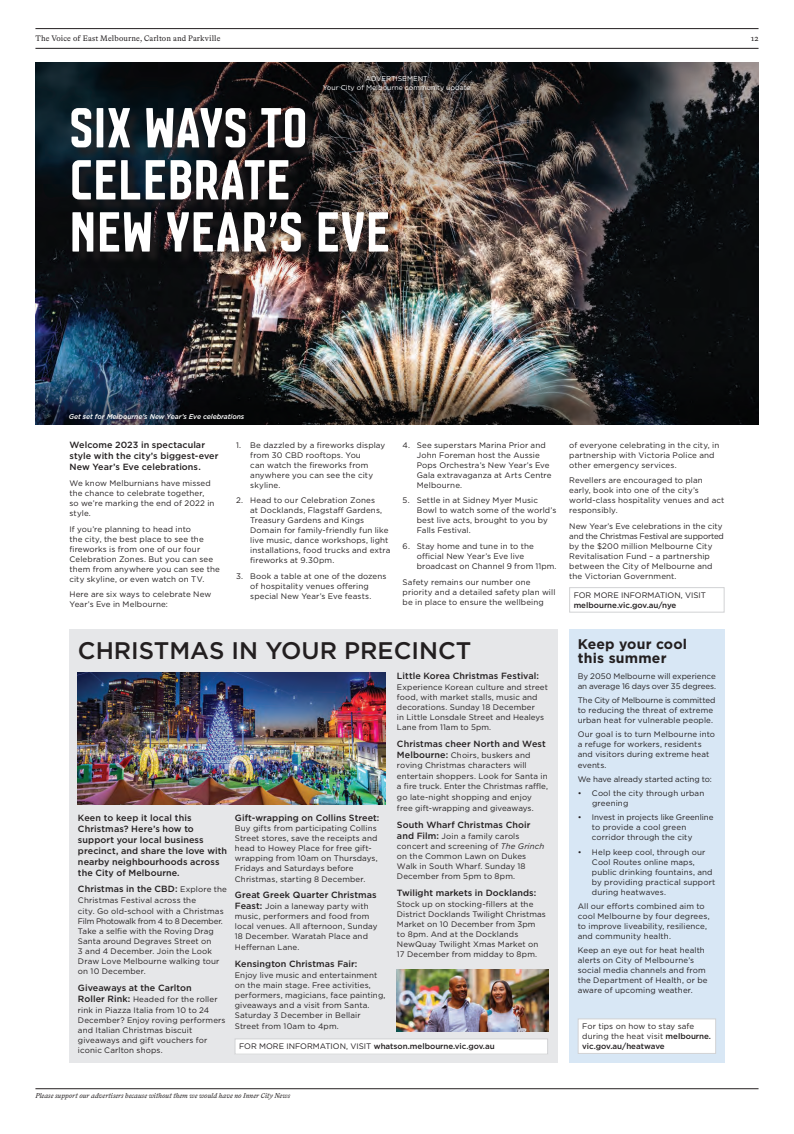
<style>
.page{position:relative;width:794px;height:1134px;background:#fff}
.page>*{position:absolute;margin:0;border:0;box-sizing:border-box;transform-origin:0 0}
.t1{font:59.5px/52.1px "Co M";letter-spacing:-.01em;color:#fff}
.t2{font:500 24px "Gotham";color:#231f20}
.t3{font:700 14px/14px "Gotham";letter-spacing:.01em;color:#231f20}
.t4{font:500 9px/11px "Gotham";letter-spacing:.01em;color:#231f20}
.t5{font:8px/10px "Gotham";letter-spacing:.015em;color:#231f20}
.t6{font:500 8px "Gotham";color:#231f20}
.t7{font:8px/10px "Gotham";letter-spacing:-.01em;color:#231f20}
.t8{font:8px "Bradford LL";letter-spacing:.02em;color:#231f20}
.t9{font:8px "Gotham";letter-spacing:-.005em;color:#231f20}
.t10{font:italic 7px "Bradford LL";color:#231f20}
.t11{font:7px/9px "Gotham";color:#fff;text-align:center}
.t12{font:italic 500 7px "Gotham";letter-spacing:-.01em;color:#fff}
.s1{font-weight:500}
.s2{font-weight:500;font-size:9px}
.s3{font-style:italic}
.s4{font-weight:400;font-size:8px}
.s5{font-weight:400}
</style>
<div class="page">
<img style="left:35px;top:62px;width:714px;height:284px">
<img style="left:35px;top:346px;width:723px;height:78px">
<div style="left:569px;top:587px;width:155px;height:25px;border:1px solid #d1d2d4"></div>
<div style="left:73px;top:110px;width:327px;height:154px;background:#231f20;opacity:.75"></div>
<div style="left:69px;top:630px;width:489px;height:433px;background:#e6e7e9"></div>
<img style="left:397px;top:969px;width:151px;height:63px">
<div style="left:569px;top:630px;width:155px;height:433px;background:#d8e7f5"></div>
<img style="left:78px;top:672px;width:308px;height:132px">
<div style="left:578px;top:1019px;width:137px;height:34px;background:#fff"></div>
<div style="left:578px;top:1018px;width:138px;height:36px;border:1px solid #d1d2d4"></div>
<div style="left:235px;top:1039px;width:312px;height:15px;background:#fff"></div>
<div style="left:235px;top:1038px;width:313px;height:16px;border:1px solid #d1d2d4"></div>
<hr style="left:35px;top:48px;width:723px;height:1px;background:#231f20">
<hr style="left:35px;top:28px;width:723px;height:1px;background:#231f20">
<hr style="left:35px;top:1088px;width:723px;height:1px;background:#231f20">
<p class="t8" style="left:35px;top:33px;width:186px">The Voice of East Melbourne, Carlton and Parkville</p>
<p class="t8" style="left:750px;top:33px;width:9px">12</p>
<p class="t11" style="left:323px;top:74px;width:149px">ADVERTISEMENT<br>Your City of Melbourne community update</p>
<h1 class="t1" style="left:69px;top:97px;width:323px">SIX WAYS TO<br>CELEBRATE<br>NEW YEAR’S EVE</h1>
<p class="t12" style="left:69px;top:412px;width:177px">Get set for Melbourne’s New Year’s Eve celebrations</p>
<p class="t4" style="left:69px;top:440px;width:151px">Welcome 2023 in spectacular style with the city’s biggest-ever<br>New Year’s Eve celebrations.</p>
<p class="t5" style="left:69px;top:478px;width:147px">We know Melburnians have missed the chance to celebrate together, so we’re marking the end of 2022 in style.</p>
<p class="t5" style="left:69px;top:524px;width:152px">If you’re planning to head into<br>the city, the best place to see the fireworks is from one of our four<br>Celebration Zones. But you can see them from anywhere you can see the city skyline, or even watch on TV.</p>
<p class="t5" style="left:69px;top:589px;width:143px">Here are six ways to celebrate New<br>Year’s Eve in Melbourne:</p>
<p class="t5" style="left:250px;top:440px;width:136px;text-indent:-14px">1. Be dazzled by a fireworks display from 30 CBD rooftops. You<br>can watch the fireworks from anywhere you can see the city skyline.</p>
<p class="t5" style="left:250px;top:495px;width:142px;text-indent:-14px">2. Head to our Celebration Zones<br>at Docklands, Flagstaff Gardens,<br>Treasury Gardens and Kings<br>Domain for family-friendly fun like live music, dance workshops, light installations, food trucks and extra fireworks at 9.30pm.</p>
<p class="t5" style="left:236px;top:571px;width:152px;text-align:center">3. Book a table at one of the dozens of hospitality venues offering<br>special New Year’s Eve feasts.</p>
<p class="t5" style="left:417px;top:440px;width:136px;text-indent:-14px">4. See superstars Marina Prior and<br>John Foreman host the Aussie<br>Pops Orchestra’s New Year’s Eve<br>Gala extravaganza at Arts Centre<br>Melbourne.</p>
<p class="t5" style="left:417px;top:495px;width:141px;text-indent:-14px">5. Settle in at Sidney Myer Music<br>Bowl to watch some of the world’s best live acts, brought to you by<br>Falls Festival.</p>
<p class="t5" style="left:417px;top:541px;width:141px;text-indent:-14px">6. Stay home and tune in to the official New Year’s Eve live broadcast on Channel 9 from 11pm.</p>
<p class="t5" style="left:402px;top:577px;width:154px">Safety remains our number one priority and a detailed safety plan will be in place to ensure the wellbeing</p>
<p class="t5" style="left:569px;top:440px;width:152px">of everyone celebrating in the city, in partnership with Victoria Police and other emergency services.</p>
<p class="t5" style="left:569px;top:475px;width:157px">Revellers are encouraged to plan early, book into one of the city’s world-class hospitality venues and act responsibly.</p>
<p class="t5" style="left:569px;top:521px;width:156px">New Year’s Eve celebrations in the city and the Christmas Festival are supported by the $200 million Melbourne City Revitalisation Fund – a partnership between the City of Melbourne and the Victorian Government.</p>
<p class="t5" style="left:573px;top:590px;width:134px">FOR MORE INFORMATION, VISIT</p>
<p class="t6" style="left:573px;top:600px;width:104px">melbourne.vic.gov.au/nye</p>
<h3 class="t3" style="left:578px;top:637px;width:111px">Keep your cool this summer</h3>
<p class="t7" style="left:578px;top:671px;width:140px">By 2050 Melbourne will experience an average 16 days over 35 degrees.</p>
<p class="t5" style="left:578px;top:695px;width:139px">The City of Melbourne is committed to reducing the threat of extreme urban heat for vulnerable people.</p>
<p class="t5" style="left:578px;top:729px;width:139px">Our goal is to turn Melbourne into a refuge for workers, residents and visitors during extreme heat events.</p>
<p class="t9" style="left:578px;top:774px;width:136px">We have already started acting to:</p>
<p class="t5" style="left:592px;top:788px;width:114px;text-indent:-14px">• Cool the city through urban greening</p>
<p class="t5" style="left:592px;top:812px;width:123px;text-indent:-14px">• Invest in projects like Greenline to provide a cool green corridor through the city</p>
<p class="t5" style="left:592px;top:846px;width:125px;text-indent:-14px">• Help keep cool, through our<br>Cool Routes online maps, public drinking fountains, and by providing practical support during heatwaves.</p>
<p class="t5" style="left:578px;top:901px;width:133px">All our efforts combined aim to cool Melbourne by four degrees, to improve liveability, resilience, and community health.</p>
<p class="t5" style="left:578px;top:945px;width:131px">Keep an eye out for heat health alerts on City of Melbourne’s social media channels and from the Department of Health, or be aware of upcoming weather.</p>
<p class="t5" style="left:582px;top:1021px;width:130px">For tips on how to stay safe during the heat visit <span class="s1">melbourne.</span></p>
<h2 class="t2" style="left:78px;top:635px;width:395px">CHRISTMAS IN YOUR PRECINCT</h2>
<p class="t4" style="left:397px;top:671px;width:144px">Little Korea Christmas Festival:</p>
<p class="t5" style="left:397px;top:682px;width:152px">Experience Korean culture and street food, with market stalls, music and decorations. Sunday 18 December<br>in Little Lonsdale Street and Healeys Lane from 11am to 5pm.</p>
<p class="t4" style="left:397px;top:738px;width:150px">Christmas cheer North and West</p>
<p class="t5" style="left:397px;top:750px;width:135px"><span class="s2">Melbourne:</span> Choirs, buskers and roving Christmas characters will</p>
<p class="t5" style="left:397px;top:771px;width:152px">entertain shoppers. Look for Santa in a fire truck. Enter the Christmas raffle,</p>
<p class="t5" style="left:397px;top:792px;width:138px;line-height:11px">go late-night shopping and enjoy free gift-wrapping and giveaways.</p>
<p class="t4" style="left:397px;top:819px;width:135px">South Wharf Christmas Choir</p>
<p class="t5" style="left:397px;top:831px;width:149px"><span class="s2">and Film:</span> Join a family carols concert and screening of <span class="s3">The Grinch </span>on the Common Lawn on Dukes<br>Walk in South Wharf. Sunday 18<br>December from 5pm to 8pm.</p>
<p class="t4" style="left:397px;top:887px;width:141px">Twilight markets in Docklands:</p>
<p class="t5" style="left:397px;top:898px;width:150px">Stock up on stocking-fillers at the<br>District Docklands Twilight Christmas<br>Market on 10 December from 3pm to 8pm. And at the Docklands<br>NewQuay Twilight Xmas Market on<br>17 December from midday to 8pm.</p>
<p class="t4" style="left:235px;top:812px;width:146px">Gift-wrapping on Collins Street:</p>
<p class="t5" style="left:235px;top:823px;width:144px">Buy gifts from participating Collins Street stores, save the receipts and head to Howey Place for free gift&shy;wrapping from 10am on Thursdays, Fridays and Saturdays before</p>
<p class="t5" style="left:235px;top:874px;width:132px">Christmas, starting 8 December.</p>
<p class="t4" style="left:235px;top:890px;width:143px">Great Greek Quarter Christmas</p>
<p class="t5" style="left:235px;top:901px;width:144px"><span class="s2">Feast:</span> Join a laneway party with music, performers and food from local venues. All afternoon, Sunday<br>18 December. Waratah Place and</p>
<p class="t5" style="left:235px;top:942px;width:66px">Heffernan Lane.</p>
<p class="t4" style="left:235px;top:958px;width:124px">Kensington Christmas Fair:</p>
<p class="t5" style="left:235px;top:970px;width:152px">Enjoy live music and entertainment on the main stage. Free activities, performers, magicians, face painting, giveaways and a visit from Santa.<br>Saturday 3 December in Bellair</p>
<p class="t5" style="left:235px;top:1021px;width:106px">Street from 10am to 4pm.</p>
<p class="t4" style="left:78px;top:812px;width:151px">Keen to keep it local this<br>Christmas? Here’s how to support your local business precinct, and share the love with nearby neighbourhoods across the City of Melbourne.</p>
<p class="t4" style="left:78px;top:884px;width:150px">Christmas in the CBD: <span class="s4">Explore the</span></p>
<p class="t5" style="left:78px;top:895px;width:147px;line-height:11px">Christmas Festival across the<br>city. Go old-school with a Christmas</p>
<p class="t5" style="left:78px;top:916px;width:146px">Film Photowalk from 4 to 8 December.<br>Take a selfie with the Roving Drag<br>Santa around Degraves Street on<br>3 and 4 December. Join the Look<br>Draw Love Melbourne walking tour on 10 December.</p>
<p class="t4" style="left:78px;top:982px;width:115px">Giveaways at the Carlton</p>
<p class="t5" style="left:78px;top:993px;width:141px;line-height:11px"><span class="s2">Roller Rink:</span> Headed for the roller rink in Piazza Italia from 10 to 24</p>
<p class="t5" style="left:78px;top:1015px;width:149px">December? Enjoy roving performers and Italian Christmas biscuit giveaways and gift vouchers for iconic Carlton shops.</p>
<p class="t6" style="left:239px;top:1041px;width:257px"><span class="s5">FOR MORE INFORMATION, VISIT</span> whatson.melbourne.vic.gov.au</p>
<p class="t6" style="left:582px;top:1041px;width:84px">vic.gov.au/heatwave</p>
<p class="t10" style="left:35px;top:1091px;width:256px">Please support our advertisers because without them we would have no Inner City News</p>
</div>
